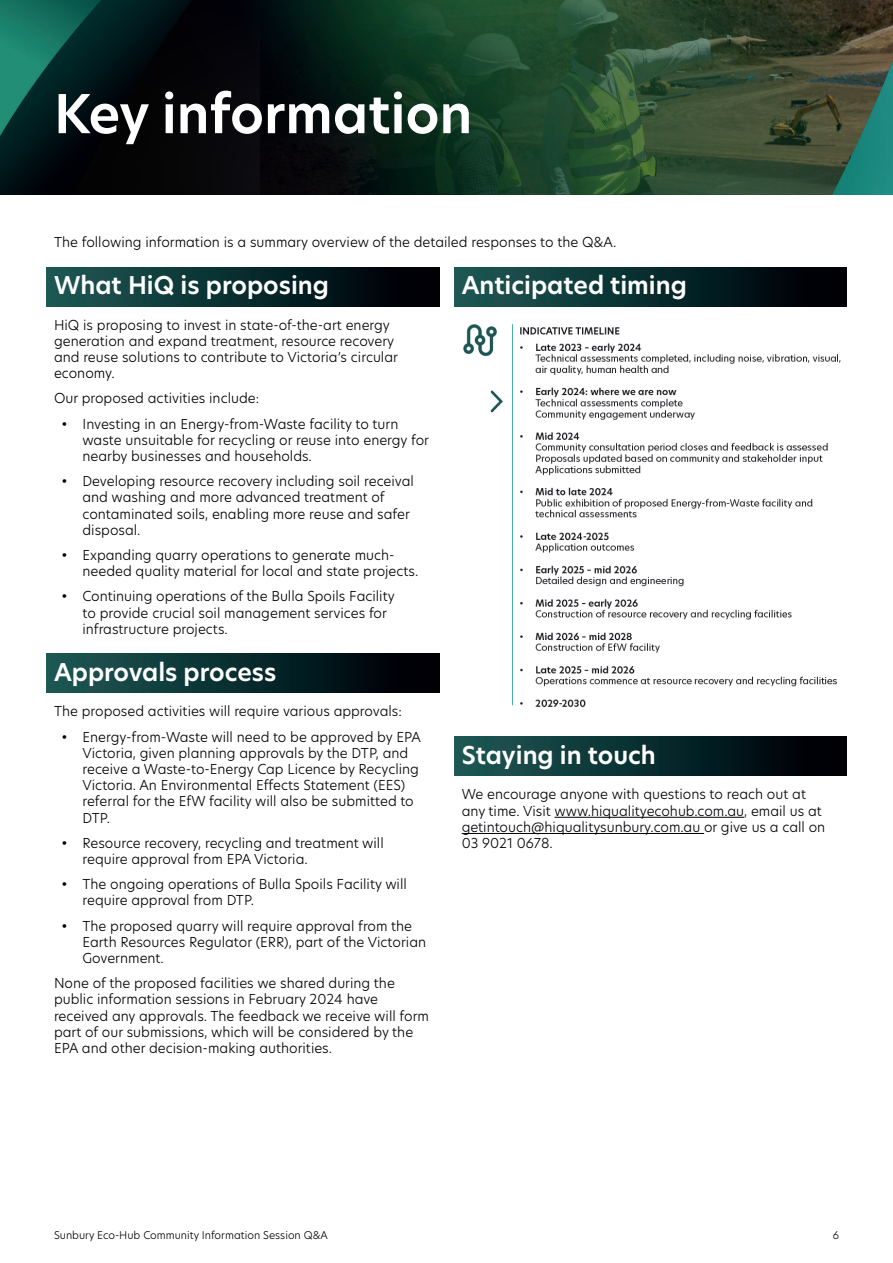
<style>
.page{position:relative;width:893px;height:1263px;background:#fff}
.page>*{position:absolute;margin:0;border:0;box-sizing:border-box;transform-origin:0 0}
.t1{font:600 52.5px "New Hero";color:#fff}
.t2{font:600 24px "New Hero";color:#fff}
.t3{font:300 13.5px/16.2px "New Hero";color:#000001}
.t4{font:300 10.5px "New Hero";color:#000001}
.s1{color:#000005}
</style>
<div class="page">
<img style="left:0;top:0;width:893px;height:195px">
<div style="left:46px;top:267px;width:393px;height:39px;background:linear-gradient(to right,#1c5a57,#000002)"></div>
<div style="left:46px;top:654px;width:393px;height:39px;background:linear-gradient(to right,#1c5a57,#000002)"></div>
<div style="left:454px;top:267px;width:393px;height:39px;background:linear-gradient(to right,#1b5a57,#000002)"></div>
<div style="left:454px;top:737px;width:393px;height:39px;background:linear-gradient(to right,#1b5a57,#000002)"></div>
<hr style="left:554px;top:817px;width:190px;height:1px;background:#000005">
<hr style="left:462px;top:833px;width:242px;height:1px;background:#000005">
<img style="left:463px;top:324px;width:378px;height:384px">
<h1 class="t1" style="left:54px;top:78px;width:420px">Key information</h1>
<p class="t3" style="left:54px;top:234px;width:564px">The following information is a summary overview of the detailed responses to the Q&amp;A.</p>
<h2 class="t2" style="left:54px;top:269px;width:276px">What HiQ is proposing</h2>
<p class="t3" style="left:54px;top:316px;width:345px">HiQ is proposing to invest in state-of-the-art energy generation and expand treatment, resource recovery and reuse solutions to contribute to Victoria’s circular economy.</p>
<p class="t3" style="left:54px;top:390px;width:207px">Our proposed activities include:</p>
<p class="t3" style="left:83px;top:415px;width:348px;text-indent:-21px">• Investing in an Energy-from-Waste facility to turn waste unsuitable for recycling or reuse into energy for nearby businesses and households.</p>
<p class="t3" style="left:83px;top:473px;width:333px;text-indent:-21px">• Developing resource recovery including soil receival and washing and more advanced treatment of contaminated soils, enabling more reuse and safer disposal.</p>
<p class="t3" style="left:83px;top:547px;width:337px;text-indent:-21px">• Expanding quarry operations to generate much&shy;needed quality material for local and state projects.</p>
<p class="t3" style="left:83px;top:588px;width:314px;text-indent:-21px">• Continuing operations of the Bulla Spoils Facility to provide crucial soil management services for infrastructure projects.</p>
<h2 class="t2" style="left:54px;top:655px;width:224px">Approvals process</h2>
<p class="t3" style="left:54px;top:703px;width:349px">The proposed activities will require various approvals:</p>
<p class="t3" style="left:83px;top:728px;width:340px;text-indent:-21px">• Energy-from-Waste will need to be approved by EPA Victoria, given planning approvals by the DTP, and receive a Waste-to-Energy Cap Licence by Recycling Victoria. An Environmental Effects Statement (EES) referral for the EfW facility will also be submitted to DTP.</p>
<p class="t3" style="left:83px;top:834px;width:303px;text-indent:-21px">• Resource recovery, recycling and treatment will require approval from EPA Victoria.</p>
<p class="t3" style="left:83px;top:876px;width:326px;text-indent:-21px">• The ongoing operations of Bulla Spoils Facility will require approval from DTP.</p>
<p class="t3" style="left:83px;top:917px;width:345px;text-indent:-21px">• The proposed quarry will require approval from the<br>Earth Resources Regulator (ERR), part of the Victorian<br>Government.</p>
<p class="t3" style="left:54px;top:975px;width:377px">None of the proposed facilities we shared during the public information sessions in February 2024 have received any approvals. The feedback we receive will form part of our submissions, which will be considered by the EPA and other decision-making authorities.</p>
<h2 class="t2" style="left:462px;top:269px;width:227px">Anticipated timing</h2>
<h2 class="t2" style="left:462px;top:738px;width:196px">Staying in touch</h2>
<p class="t3" style="left:462px;top:786px;width:365px">We encourage anyone with questions to reach out at any time. Visit <span class="s1">www.hiqualityecohub.com.au</span>, email us at <span class="s1">getintouch@hiqualitysunbury.com.au</span> or give us a call on 03 9021 0678.</p>
<p class="t4" style="left:54px;top:1227px;width:275px">Sunbury Eco-Hub Community Information Session Q&amp;A</p>
<p class="t4" style="left:833px;top:1227px;width:8px">6</p>
</div>
